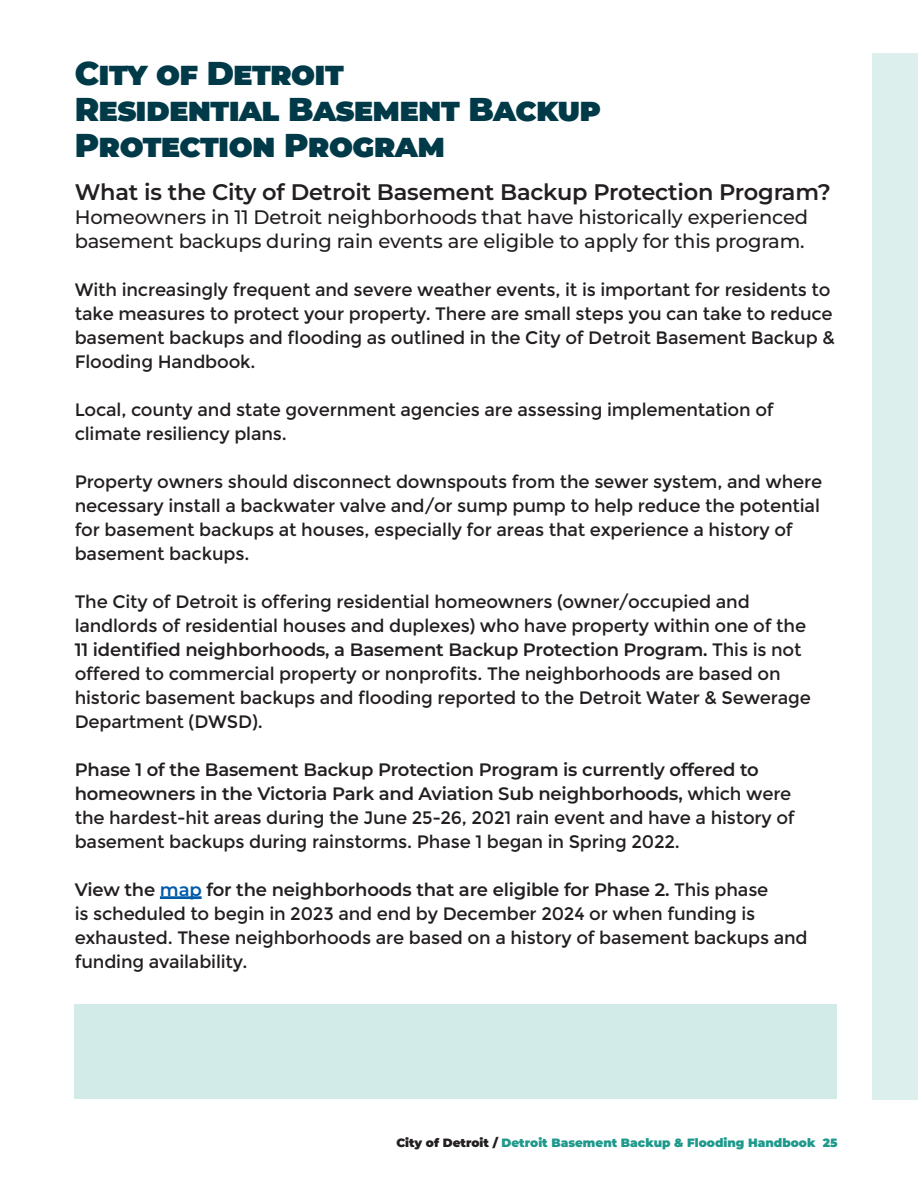
<style>
.page{position:relative;width:918px;height:1188px;background:#fff}
.page>*{position:absolute;margin:0;border:0;box-sizing:border-box;transform-origin:0 0}
.t1{font:900 33px/36px "Montserrat";letter-spacing:-.02em;color:#003a48}
.Body_Paragraph{font:100 22.5px "Montserrat";letter-spacing:-.01em;color:#231f20}
.Body_Paragraph-2{font:500 19.5px/24px "Montserrat";letter-spacing:-.01em;color:#231f20}
.Body_Paragraph-3{font:18px/24px "Montserrat";letter-spacing:-.01em;color:#231f20}
.t2{font:900 12px "Montserrat";color:#1e998c}
.s1{font-weight:100}
.s2{font-weight:100;color:#015aaa}
.s3{color:#231f20}
</style>
<div class="page">
<div style="left:75px;top:1004px;width:762px;height:95px;background:#d2ebe8"></div>
<div style="left:872px;top:53px;width:46px;height:1046px;background:#ddefed"></div>
<hr style="left:160px;top:896px;width:42px;height:3px;background:#015aaa">
<p class="t1" style="left:75px;top:54px;width:267px">City of Detroit</p>
<p class="t1" style="left:75px;top:90px;width:528px">Residential Basement Backup<br>Protection Program</p>
<p class="Body_Paragraph" style="left:75px;top:177px;width:758px">What is the City of Detroit Basement Backup Protection Program?</p>
<p class="Body_Paragraph-2" style="left:75px;top:204px;width:735px">Homeowners in 11 Detroit neighborhoods that have historically experienced basement backups during rain events are eligible to apply for this program.</p>
<p class="Body_Paragraph-3" style="left:75px;top:278px;width:762px">With increasingly frequent and severe weather events, it is important for residents to take measures to protect your property. There are small steps you can take to reduce basement backups and flooding as outlined in the City of Detroit Basement Backup &amp; Flooding Handbook.</p>
<p class="Body_Paragraph-3" style="left:75px;top:398px;width:701px">Local, county and state government agencies are assessing implementation of climate resiliency plans.</p>
<p class="Body_Paragraph-3" style="left:75px;top:470px;width:749px">Property owners should disconnect downspouts from the sewer system, and where necessary install a backwater valve and/or sump pump to help reduce the potential for basement backups at houses, especially for areas that experience a history of basement backups.</p>
<p class="Body_Paragraph-3" style="left:75px;top:590px;width:738px">The City of Detroit is offering residential homeowners (owner/occupied and landlords of residential houses and duplexes) who have property within one of the <span class="s1">11 identified neighborhoods, a Basement Backup Protection Program.</span> This is not offered to commercial property or nonprofits. The neighborhoods are based on historic basement backups and flooding reported to the Detroit Water &amp; Sewerage Department (DWSD).</p>
<p class="Body_Paragraph-3" style="left:75px;top:758px;width:722px"><span class="s1">Phase 1 of the Basement Backup Protection Program is currently offered to homeowners in the Victoria Park and Aviation Sub neighborhoods,</span> which were the hardest-hit areas during the June 25-26, 2021 rain event and have a history of basement backups during rainstorms. Phase 1 began in Spring 2022.</p>
<p class="Body_Paragraph-3" style="left:75px;top:878px;width:734px"><span class="s1">View the</span> <span class="s2">map</span> <span class="s1">for the neighborhoods that are eligible for Phase 2.</span> This phase<br>is scheduled to begin in 2023 and end by December 2024 or when funding is exhausted. These neighborhoods are based on a history of basement backups and funding availability.</p>
<p class="t2" style="left:396px;top:1134px;width:443px"><span class="s3">City of Detroit /</span> Detroit Basement Backup &amp; Flooding Handbook 25</p>
</div>
